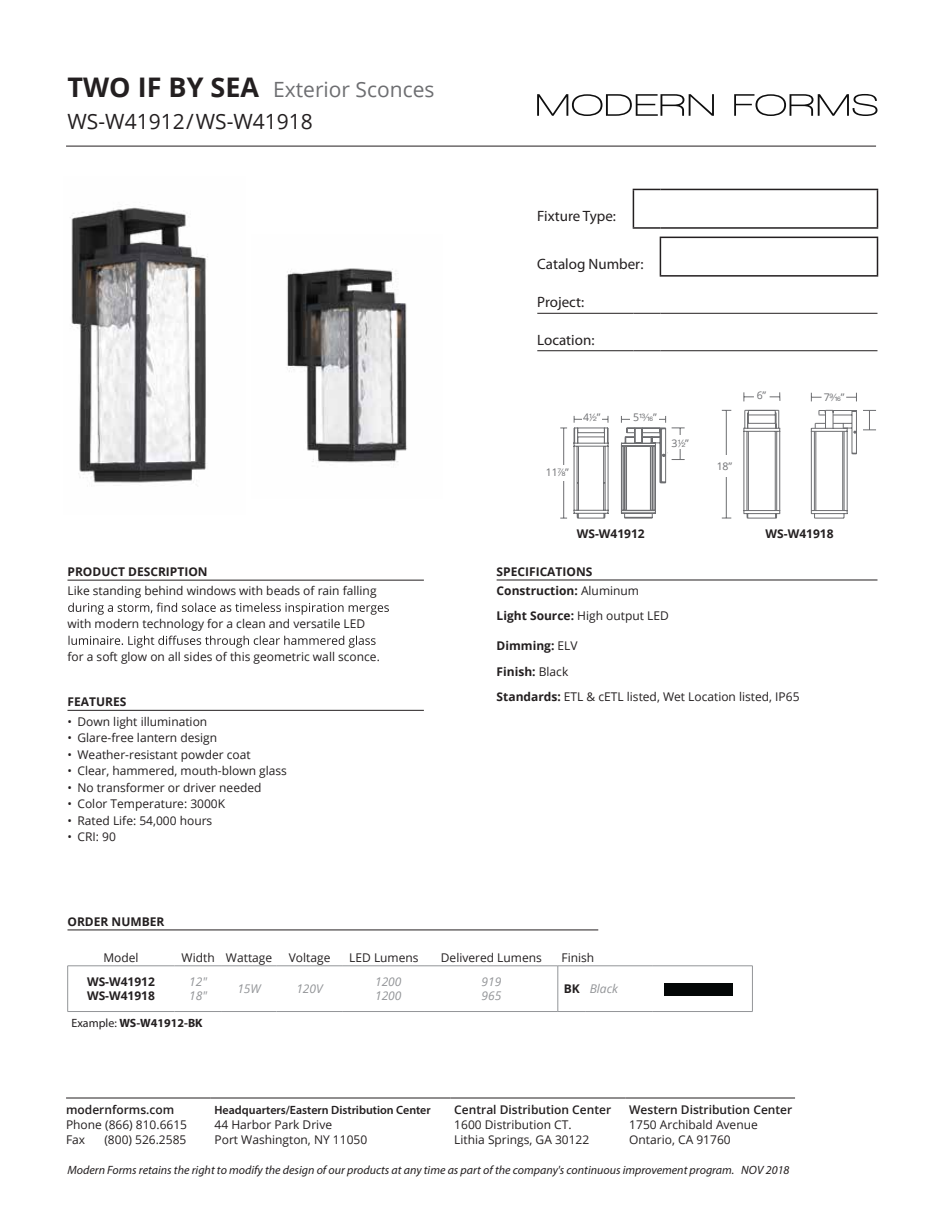
<style>
.page{position:relative;width:945px;height:1215px;background:#fff}
.page>*{position:absolute;margin:0;border:0;box-sizing:border-box;transform-origin:0 0}
.t1{font:21px/31.5px "Open Sans";color:#231f20}
.t2{font:15px "Myriad Pro";color:#231f20}
.t3{font:12px/15px "Open Sans";color:#231f20}
.t4{font:italic 12px "Myriad Pro";color:#231f20}
.t5{font:700 12px/14.4px "Open Sans";color:#231f20}
.t6{font:600 12px "Open Sans";color:#231f20}
.t7{font:600 12px "Myriad Pro";color:#231f20}
.t8{font:italic 12px/14.4px "Open Sans";color:#939598}
.t9{font:700 12px "Myriad Pro";color:#231f20}
.t10{font:10.5px "Open Sans";color:#6d6e71}
.s1{font-weight:700;font-size:27px}
.s2{color:#6d6e71}
.s3{font-family:"Sans Fractions Plain"}
.s4{font-weight:400}
.s5{font-weight:700}
.s6{font-weight:700;font-style:normal;color:#231f20}
</style>
<div class="page">
<hr style="left:66px;top:146px;width:810px;height:1px;background:#231f20">
<hr style="left:66px;top:1098px;width:145px;height:1px;background:#231f20">
<hr style="left:211px;top:1098px;width:240px;height:1px;background:#231f20">
<hr style="left:451px;top:1098px;width:174px;height:1px;background:#231f20">
<hr style="left:626px;top:1098px;width:169px;height:1px;background:#231f20">
<svg style="left:537px;top:94px;width:177px;height:22px"></svg>
<svg style="left:734px;top:94px;width:144px;height:22px"></svg>
<hr style="left:537px;top:313px;width:96px;height:1px;background:#231f20">
<svg style="left:633px;top:313px;width:27px;height:1px"></svg>
<hr style="left:660px;top:313px;width:217px;height:1px;background:#231f20">
<hr style="left:537px;top:350px;width:96px;height:1px;background:#231f20">
<svg style="left:633px;top:350px;width:27px;height:1px"></svg>
<hr style="left:660px;top:350px;width:217px;height:1px;background:#231f20">
<hr style="left:660px;top:237px;width:218px;height:1px;background:#231f20">
<hr style="left:660px;top:238px;width:1px;height:37px;background:#231f20">
<hr style="left:877px;top:238px;width:1px;height:37px;background:#231f20">
<hr style="left:660px;top:275px;width:218px;height:2px;background:#231f20">
<svg style="left:633px;top:189px;width:27px;height:1px"></svg>
<hr style="left:633px;top:190px;width:1px;height:37px;background:#231f20">
<hr style="left:660px;top:189px;width:218px;height:1px;background:#231f20">
<hr style="left:877px;top:190px;width:1px;height:37px;background:#231f20">
<hr style="left:633px;top:227px;width:27px;height:2px;background:#231f20">
<hr style="left:660px;top:227px;width:218px;height:2px;background:#231f20">
<hr style="left:68px;top:710px;width:356px;height:1px;background:#231f20">
<hr style="left:68px;top:930px;width:530px;height:1px;background:#231f20">
<hr style="left:68px;top:966px;width:106px;height:1px;background:#939598">
<hr style="left:67px;top:966px;width:1px;height:45px;background:#939598">
<hr style="left:68px;top:1011px;width:106px;height:1px;background:#939598">
<hr style="left:174px;top:966px;width:48px;height:1px;background:#939598">
<hr style="left:222px;top:966px;width:54px;height:1px;background:#939598">
<hr style="left:276px;top:966px;width:67px;height:1px;background:#939598">
<hr style="left:343px;top:966px;width:82px;height:1px;background:#939598">
<hr style="left:425px;top:966px;width:133px;height:1px;background:#939598">
<svg style="left:559px;top:966px;width:27px;height:1px"></svg>
<hr style="left:558px;top:966px;width:1px;height:45px;background:#939598">
<hr style="left:586px;top:966px;width:67px;height:1px;background:#939598">
<hr style="left:653px;top:966px;width:100px;height:1px;background:#939598">
<hr style="left:752px;top:966px;width:1px;height:45px;background:#939598">
<svg style="left:558px;top:1011px;width:28px;height:1px"></svg>
<hr style="left:586px;top:1011px;width:67px;height:1px;background:#939598">
<hr style="left:653px;top:1011px;width:100px;height:1px;background:#939598">
<hr style="left:174px;top:1011px;width:48px;height:1px;background:#939598">
<hr style="left:222px;top:1011px;width:54px;height:1px;background:#939598">
<hr style="left:276px;top:1011px;width:67px;height:1px;background:#939598">
<hr style="left:343px;top:1011px;width:82px;height:1px;background:#939598">
<hr style="left:425px;top:1011px;width:133px;height:1px;background:#939598">
<img style="left:664px;top:983px;width:68px;height:13px">
<hr style="left:68px;top:580px;width:356px;height:1px;background:#231f20">
<svg style="left:68px;top:603px;width:321px;height:12px"></svg>
<svg style="left:69px;top:636px;width:307px;height:12px"></svg>
<hr style="left:497px;top:580px;width:380px;height:1px;background:#231f20">
<svg style="left:560px;top:416px;width:125px;height:103px"></svg>
<div style="left:672px;top:435px;width:20px;height:13px;background:#fff"></div>
<svg style="left:743px;top:410px;width:114px;height:109px"></svg>
<hr style="left:726px;top:471px;width:1px;height:47px;background:#6d6e71">
<hr style="left:726px;top:410px;width:1px;height:47px;background:#6d6e71">
<svg style="left:744px;top:392px;width:10px;height:9px"></svg>
<svg style="left:770px;top:392px;width:10px;height:9px"></svg>
<svg style="left:811px;top:393px;width:11px;height:8px"></svg>
<svg style="left:846px;top:393px;width:11px;height:8px"></svg>
<svg style="left:863px;top:410px;width:13px;height:21px"></svg>
<div style="left:717px;top:455px;width:20px;height:21px;background:#fff"></div>
<img style="left:286px;top:268px;width:121px;height:195px">
<img style="left:70px;top:206px;width:138px;height:277px">
<div style="left:661px;top:429px;width:2px;height:53px;border:1px solid #6d6e71"></div>
<h1 class="t1" style="left:67px;top:73px;width:369px"><span class="s1">TWO IF BY SEA</span> <span class="s2">Exterior Sconces<br></span>WS-W41912/WS-W41918</h1>
<p class="t5" style="left:68px;top:565px;width:142px">PRODUCT DESCRIPTION</p>
<p class="t3" style="left:68px;top:583px;width:311px">Like standing behind windows with beads of rain falling</p>
<p class="t3" style="left:68px;top:616px;width:299px">with modern technology for a clean and versatile LED</p>
<p class="t3" style="left:68px;top:649px;width:314px">for a soft glow on all sides of this geometric wall sconce.</p>
<p class="t5" style="left:68px;top:694px;width:60px">FEATURES</p>
<p class="t3" style="left:68px;top:713px;width:141px">• Down light illumination</p>
<p class="t3" style="left:68px;top:730px;width:151px">• Glare-free lantern design</p>
<p class="t3" style="left:68px;top:746px;width:185px">• Weather-resistant powder coat</p>
<p class="t3" style="left:68px;top:763px;width:221px">• Clear, hammered, mouth-blown glass</p>
<p class="t3" style="left:68px;top:779px;width:196px">• No transformer or driver needed</p>
<p class="t3" style="left:68px;top:796px;width:159px">• Color Temperature: 3000K</p>
<p class="t3" style="left:68px;top:812px;width:146px">• Rated Life: 54,000 hours</p>
<p class="t3" style="left:68px;top:829px;width:50px">• CRI: 90</p>
<p class="t2" style="left:537px;top:207px;width:80px">Fixture Type:</p>
<p class="t2" style="left:537px;top:255px;width:108px">Catalog Number:</p>
<p class="t2" style="left:537px;top:293px;width:48px">Project:</p>
<p class="t2" style="left:537px;top:331px;width:59px">Location:</p>
<p class="t10" style="left:583px;top:410px;width:19px">4<span class="s3">2</span>”</p>
<p class="t10" style="left:633px;top:410px;width:25px">5<span class="s3">m</span>”</p>
<p class="t10" style="left:546px;top:465px;width:24px">11<span class="s3">d</span>”</p>
<p class="t10" style="left:672px;top:436px;width:19px">3<span class="s3">2</span>”</p>
<p class="t5" style="left:577px;top:526px;width:69px">WS-W41912</p>
<p class="t10" style="left:717px;top:459px;width:17px">18”</p>
<p class="t10" style="left:757px;top:388px;width:11px">6”</p>
<p class="t10" style="left:824px;top:390px;width:22px">7<span class="s3">b</span>”</p>
<p class="t5" style="left:766px;top:526px;width:69px">WS-W41918</p>
<p class="t5" style="left:497px;top:561px;width:144px;line-height:19.5px">SPECIFICATIONS<br>Construction: <span class="s4">Aluminum</span></p>
<p class="t3" style="left:497px;top:608px;width:174px"><span class="s5">Light Source:</span> High output LED</p>
<p class="t3" style="left:497px;top:633px;width:304px;line-height:25.2px"><span class="s5">Dimming:</span> ELV<br><span class="s5">Finish:</span> Black<br><span class="s5">Standards:</span> ETL &amp; cETL listed, Wet Location listed, IP65</p>
<p class="t5" style="left:68px;top:914px;width:98px">ORDER NUMBER</p>
<p class="t3" style="left:103px;top:950px;width:37px">Model</p>
<p class="t3" style="left:182px;top:950px;width:92px">Width Wattage</p>
<p class="t3" style="left:289px;top:950px;width:43px">Voltage</p>
<p class="t3" style="left:349px;top:950px;width:71px">LED Lumens</p>
<p class="t3" style="left:441px;top:950px;width:102px">Delivered Lumens</p>
<p class="t3" style="left:562px;top:950px;width:34px">Finish</p>
<p class="t5" style="left:87px;top:974px;width:69px">WS-W41912<br>WS-W41918</p>
<p class="t8" style="left:189px;top:974px;width:19px">12"<br>18"</p>
<p class="t8" style="left:237px;top:981px;width:25px">15W</p>
<p class="t8" style="left:296px;top:981px;width:28px">120V</p>
<p class="t8" style="left:375px;top:974px;width:28px">1200<br>1200</p>
<p class="t8" style="left:481px;top:974px;width:21px">919<br>965</p>
<p class="t8" style="left:564px;top:981px;width:56px"><span class="s6">BK</span> Black</p>
<p class="t9" style="left:71px;top:1015px;width:133px"><span class="s4">Example:</span> WS-W41912-BK</p>
<p class="t6" style="left:66px;top:1101px;width:110px">modernforms.com</p>
<p class="t3" style="left:66px;top:1117px;width:123px">Phone (866) 810.6615<br>Fax</p>
<p class="t6" style="left:629px;top:1101px;width:165px">Western Distribution Center</p>
<p class="t3" style="left:629px;top:1117px;width:130px">1750 Archibald Avenue<br>Ontario, CA 91760</p>
<p class="t4" style="left:68px;top:1163px;width:724px">Modern Forms retains the right to modify the design of our products at any time as part of the company's continuous improvement program. NOV 2018</p>
<p class="t6" style="left:454px;top:1101px;width:158px">Central Distribution Center</p>
<p class="t3" style="left:454px;top:1117px;width:137px">1600 Distribution CT.<br>Lithia Springs, GA 30122</p>
<p class="t7" style="left:215px;top:1102px;width:218px">Headquarters/Eastern Distribution Center</p>
<p class="t3" style="left:215px;top:1117px;width:154px">44 Harbor Park Drive<br>Port Washington, NY 11050</p>
<p class="t3" style="left:104px;top:1132px;width:84px">(800) 526.2585</p>
</div>
